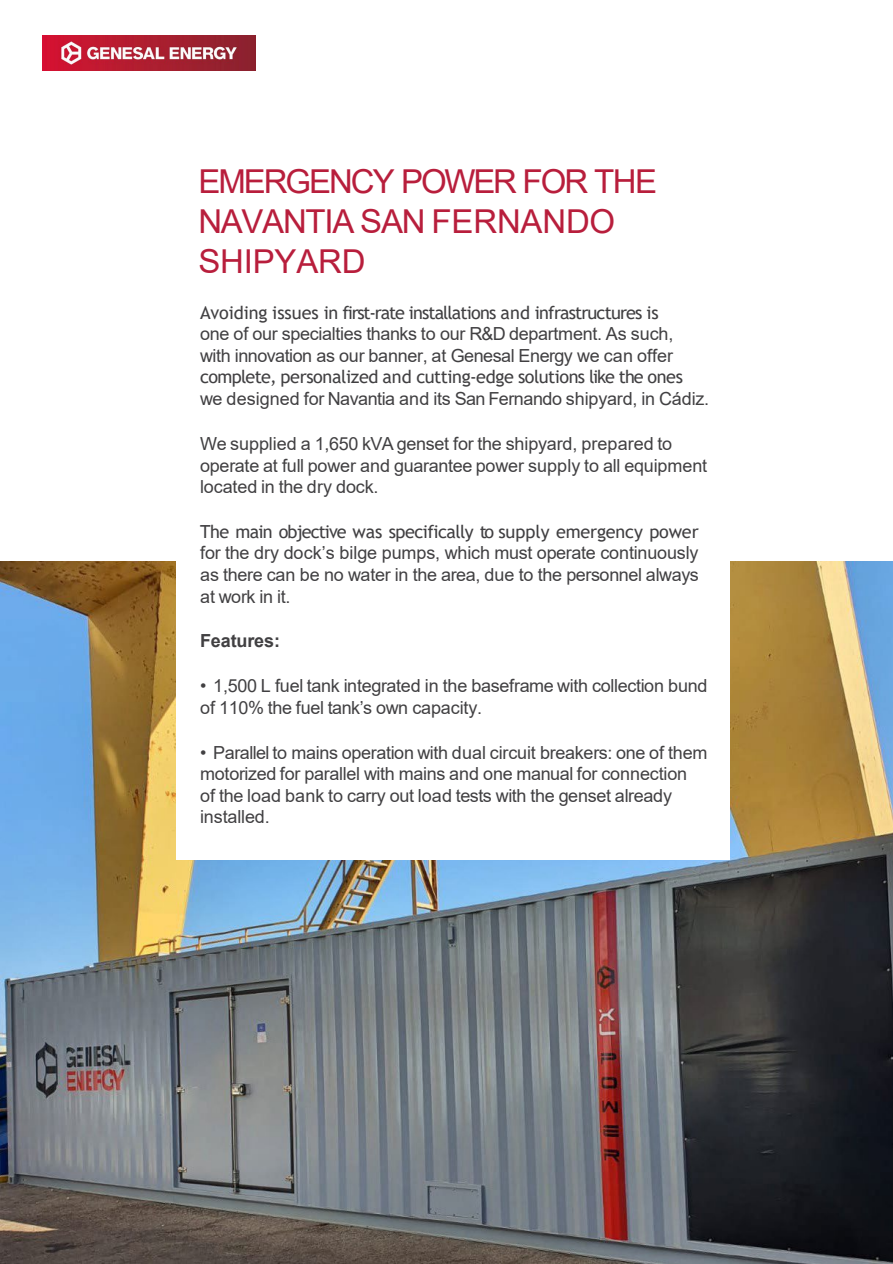
<style>
.page{position:relative;width:893px;height:1264px;background:#fff}
.page>*{position:absolute;margin:0;border:0;box-sizing:border-box;transform-origin:0 0}
.t1{font:33px/39.6px "Arial";letter-spacing:-.04em;color:#b81e3c}
.t2{font:18px/21.6px "Arial";letter-spacing:-.015em;color:#414042}
.t3{font:18px/21.6px "Trebuchet MS";letter-spacing:-.035em;color:#414042}
.t4{font:700 18px "Arial";letter-spacing:-.01em;color:#414042}
.s1{font-family:"Arial"}
.s2{font-family:"Trebuchet MS"}
</style>
<div class="page">
<img style="left:42px;top:35px;width:213px;height:35px">
<img style="left:0;top:561px;width:892px;height:702px">
<div style="left:176px;top:268px;width:554px;height:591px;background:#fff"></div>
<p class="t1" style="left:198px;top:162px;width:460px">EMERGENCY POWER FOR THE<br>NAVANTIA SAN FERNANDO<br>SHIPYARD</p>
<p class="t3" style="left:200px;top:301px;width:484px">Avoiding issues in first-rate installations and infrastructures is <span class="s1">one of our specialties thanks to our R&amp;D department. As such, with innovation as our banner, at Genesal Energy we can offer </span>complete, personalized and cutting-edge solutions like the ones</p>
<p class="t2" style="left:200px;top:388px;width:510px">we designed for Navantia and its San Fernando shipyard, in Cádiz.</p>
<p class="t2" style="left:200px;top:432px;width:508px">We supplied a 1,650 kVA genset for the shipyard, prepared to operate at full power and guarantee power supply to all equipment located in the dry dock.</p>
<p class="t2" style="left:200px;top:520px;width:500px;text-align:justify"><span class="s2">The main objective was specifically to supply emergency power </span>for the dry dock’s bilge pumps, which must operate continuously as there can be no water in the area, due to the personnel always at work in it.</p>
<p class="t4" style="left:200px;top:628px;width:81px">Features:</p>
<p class="t2" style="left:200px;top:674px;width:508px">• 1,500 L fuel tank integrated in the baseframe with collection bund of 110% the fuel tank’s own capacity.</p>
<p class="t2" style="left:200px;top:741px;width:508px">• Parallel to mains operation with dual circuit breakers: one of them motorized for parallel with mains and one manual for connection</p>
<p class="t2" style="left:200px;top:784px;width:473px">of the load bank to carry out load tests with the genset already installed.</p>
</div>
